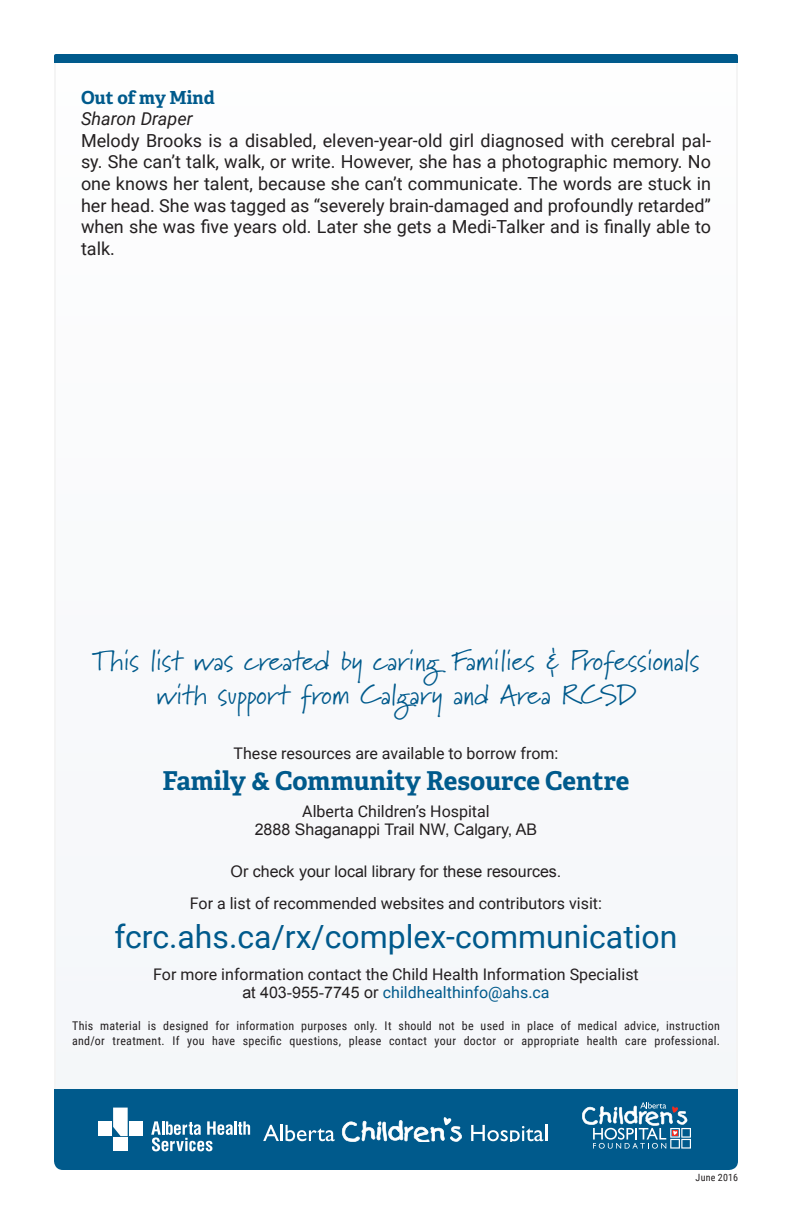
<style>
.page{position:relative;width:792px;height:1224px;background:#fff}
.page>*{position:absolute;margin:0;border:0;box-sizing:border-box;transform-origin:0 0}
.Local_Library_-_RX_L{font:32px "Roboto";color:#005a8c}
.List_Created{font:28px/33.6px "Marydale";color:#005a8c;text-align:center}
.F_CRC{font:700 26px "Adelle Basic";letter-spacing:-.005em;color:#005a8c}
.Description{font:18px/21.6px "Roboto";color:#231f20;text-align:justify}
.Author{font:italic 18px "Roboto";color:#231f20}
.Resource_Title{font:700 18px "Adelle Basic";color:#005a8c}
.Local_Library{font:16px/18px "Roboto";color:#231f20;text-align:center}
.Address{font:16px/18px "Arial";color:#231f20;text-align:center}
.Local_Library-2{font:16px "Arial";color:#231f20}
.Resources-Avalible{font:16px "Roboto";color:#231f20}
.fine-print{font:12px/14.4px "Roboto Condensed";letter-spacing:.025em;color:#231f20}
.Date{font:10px "Roboto Condensed";letter-spacing:.025em;color:#231f20}
.s1{font-family:"Roboto"}
.s2{font-family:"Arial"}
.s3{color:#005a8c}
</style>
<div class="page">
<div style="left:55px;top:62px;width:682px;height:1052px;background:#f9fafb"></div>
<div style="left:54px;top:1089px;width:684px;height:81px;background:#005a8c"></div>
<svg style="left:582px;top:1102px;width:109px;height:47px;background:#4685a9"></svg>
<svg style="left:151px;top:1121px;width:99px;height:30px"></svg>
<div style="left:98px;top:1121px;width:14px;height:15px;background:#fff"></div>
<div style="left:129px;top:1121px;width:14px;height:15px;background:#fff"></div>
<div style="left:113px;top:1137px;width:15px;height:14px;background:#fff"></div>
<svg style="left:113px;top:1108px;width:15px;height:28px"></svg>
<svg style="left:263px;top:1125px;width:16px;height:16px"></svg>
<hr style="left:280px;top:1125px;width:3px;height:16px;background:#fff">
<svg style="left:286px;top:1125px;width:49px;height:16px"></svg>
<svg style="left:471px;top:1125px;width:76px;height:17px"></svg>
<svg style="left:342px;top:1117px;width:120px;height:25px"></svg>
<div style="left:54px;top:54px;width:684px;height:9px;background:#005a8c"></div>
<p class="Resource_Title" style="left:81px;top:86px;width:135px">Out of my Mind</p>
<p class="Author" style="left:81px;top:106px;width:113px">Sharon Draper</p>
<p class="Description" style="left:81px;top:129px;width:632px">Melody Brooks is a disabled, eleven-year-old girl diagnosed with cerebral pal&shy;sy. She can’t talk, walk, or write. However, she has a photographic memory. No one knows her talent, because she can’t communicate. The words are stuck in her head. She was tagged as “severely brain-damaged and profoundly retarded” when she was five years old. Later she gets a Medi-Talker and is finally able to talk.</p>
<p class="List_Created" style="left:92px;top:644px;width:609px">This list was created by caring Families &amp; Professionals with support from Calgary and Area RCSD</p>
<p class="Resources-Avalible" style="left:234px;top:742px;width:326px">These resources are available to borrow from:</p>
<p class="F_CRC" style="left:162px;top:764px;width:469px">Family &amp; Community Resource Centre</p>
<p class="Address" style="left:255px;top:803px;width:284px"><span class="s1">Alberta Children’s Hospital<br></span>2888 Shaganappi Trail NW, Calgary, AB</p>
<p class="Local_Library-2" style="left:231px;top:861px;width:332px">Or check your local library for these resources.</p>
<p class="Local_Library" style="left:190px;top:894px;width:414px">For a list of recommended websites and contributors visit:</p>
<p class="Local_Library_-_RX_L" style="left:114px;top:914px;width:565px">fcrc.ahs.ca/rx/complex-communication</p>
<p class="Local_Library" style="left:153px;top:965px;width:487px">For more information contact the Child Health Information Specialist <span class="s2">at 403-955-7745 or</span> <span class="s3">childhealthinfo@ahs.ca</span></p>
<p class="fine-print" style="left:72px;top:1018px;width:650px">This material is designed for information purposes only. It should not be used in place of medical advice, instruction and/or treatment. If you have specific questions, please contact your doctor or appropriate health care professional.</p>
<p class="Date" style="left:696px;top:1170px;width:44px">June 2016</p>
</div>
